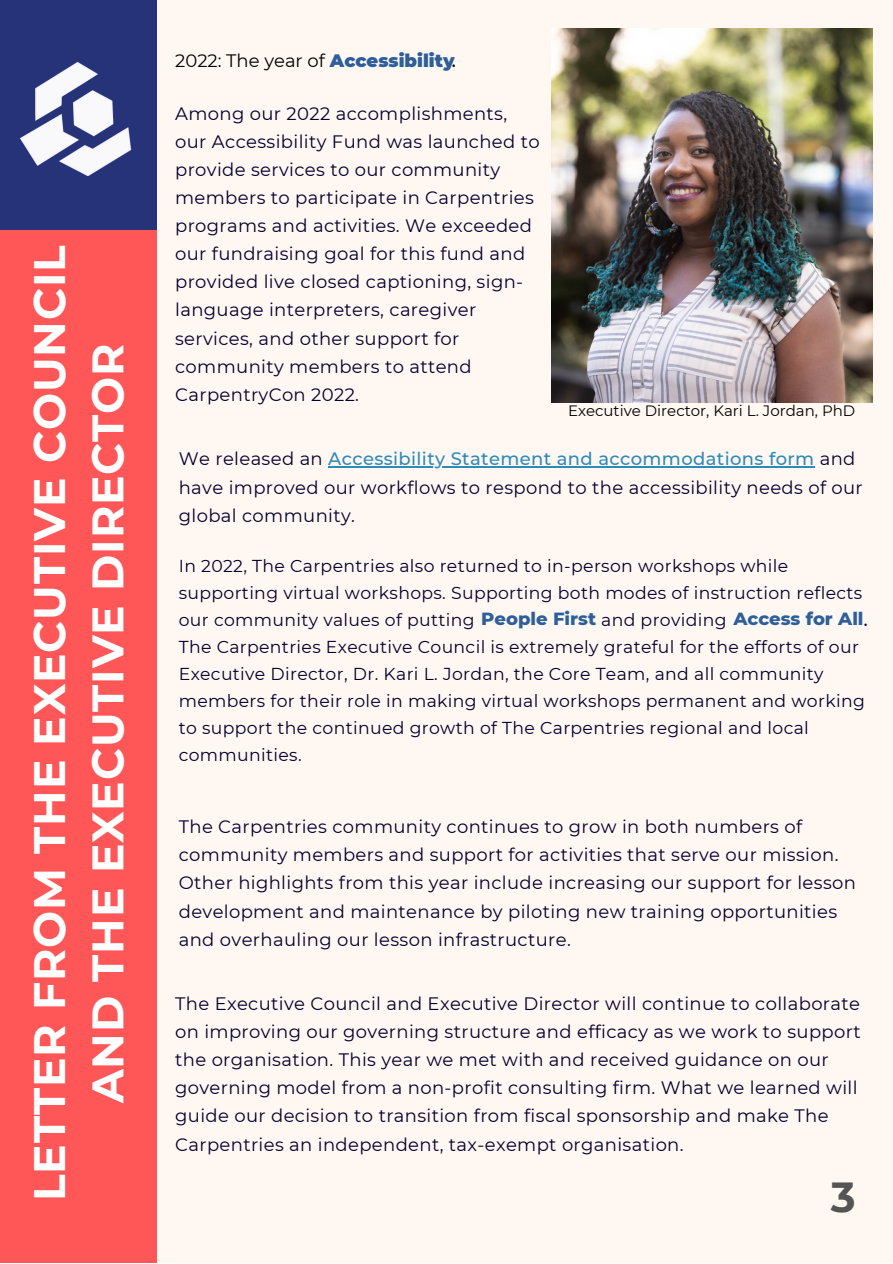
<style>
.page{position:relative;width:893px;height:1264px;background:#fff}
.page>*{position:absolute;margin:0;border:0;box-sizing:border-box;transform-origin:0 0}
.t1{font:700 43.95px/58.5px "Montserrat";letter-spacing:.02em;color:#fff;text-align:center}
.t2{font:700 42px "Montserrat";color:#545454}
.t3{font:18px/28px "Montserrat";letter-spacing:.02em;color:#03002d}
.t4{font:18px "Montserrat";color:#000}
.t5{font:800 18px "Montserrat";color:#2f5f98}
.t6{font:900 18px "Montserrat";color:#2f5f98}
.t7{font:17.25px/27px "Montserrat";letter-spacing:.02em;color:#03002d}
.t8{font:15px "Montserrat";color:#000}
.s1{font-weight:900;color:#2f5f98}
.s2{font-weight:500;color:#fff}
.s3{font-weight:500;color:#000}
.s4{font-weight:400;color:#fff}
.s5{font-weight:500;color:#2d8bba}
.s6{color:#fff}
.s7{font-weight:500;font-style:italic}
</style>
<div class="page">
<div style="left:0;top:0;width:892px;height:1262px;background:#fff7f1"></div>
<div style="left:0;top:0;width:157px;height:243px;background:#273379"></div>
<div style="left:0;top:230px;width:157px;height:1032px;background:#ff5757"></div>
<img style="left:21px;top:62px;width:111px;height:114px">
<img style="left:551px;top:28px;width:321px;height:375px">
<hr style="left:328px;top:466px;width:486px;height:1px;background:#2d8bba">
<p class="t1" style="left:20px;top:1201px;width:957px;rotate:-90deg">LETTER FROM THE EXECUTIVE COUNCIL<br>AND THE EXECUTIVE DIRECTOR</p>
<p class="t4" style="left:175px;top:49px;width:268px">2022: The year of <span class="s1">Ac</span><span class="s2">cessibil</span><span class="s1">ili</span><span class="s2">y</span></p>
<p class="t6" style="left:355px;top:49px;width:106px">cessib<span class="s2">it</span>ty<span class="s3">.</span><span class="s4">.</span></p>
<p class="t3" style="left:175px;top:99px;width:366px">Among our 2022 accomplishments, our Accessibility Fund was launched to provide services to our community members to participate in Carpentries programs and activities. We exceeded our fundraising goal for this fund and provided live closed captioning, sign&shy;language interpreters, caregiver services, and other support for community members to attend CarpentryCon 2022.</p>
<p class="t8" style="left:568px;top:401px;width:289px">Executive Director, Kari L. Jordan, PhD</p>
<p class="t3" style="left:179px;top:445px;width:685px">We released an <span class="s5">Accessibility Statement and accommodations form</span> and have improved our workflows to respond to the accessibility needs of our global community.</p>
<p class="t7" style="left:179px;top:552px;width:691px">In 2022, The Carpentries also returned to in-person workshops while supporting virtual workshops. Supporting both modes of instruction reflects our community values of putting <span class="s6">People First</span> and providing <span class="s6">Access for All</span> <span class="s7">.<br></span>The Carpentries Executive Council is extremely grateful for the efforts of our Executive Director, Dr. Kari L. Jordan, the Core Team, and all community members for their role in making virtual workshops permanent and working to support the continued growth of The Carpentries regional and local communities.</p>
<p class="t5" style="left:481px;top:607px;width:116px">People First</p>
<p class="t5" style="left:733px;top:607px;width:132px">Access for All</p>
<p class="t3" style="left:179px;top:812px;width:678px">The Carpentries community continues to grow in both numbers of community members and support for activities that serve our mission.<br>Other highlights from this year include increasing our support for lesson development and maintenance by piloting new training opportunities and overhauling our lesson infrastructure.</p>
<p class="t3" style="left:175px;top:989px;width:687px">The Executive Council and Executive Director will continue to collaborate on improving our governing structure and efficacy as we work to support the organisation. This year we met with and received guidance on our governing model from a non-profit consulting firm. What we learned will guide our decision to transition from fiscal sponsorship and make The Carpentries an independent, tax-exempt organisation.</p>
<p class="t2" style="left:830px;top:1170px;width:26px">3</p>
</div>
